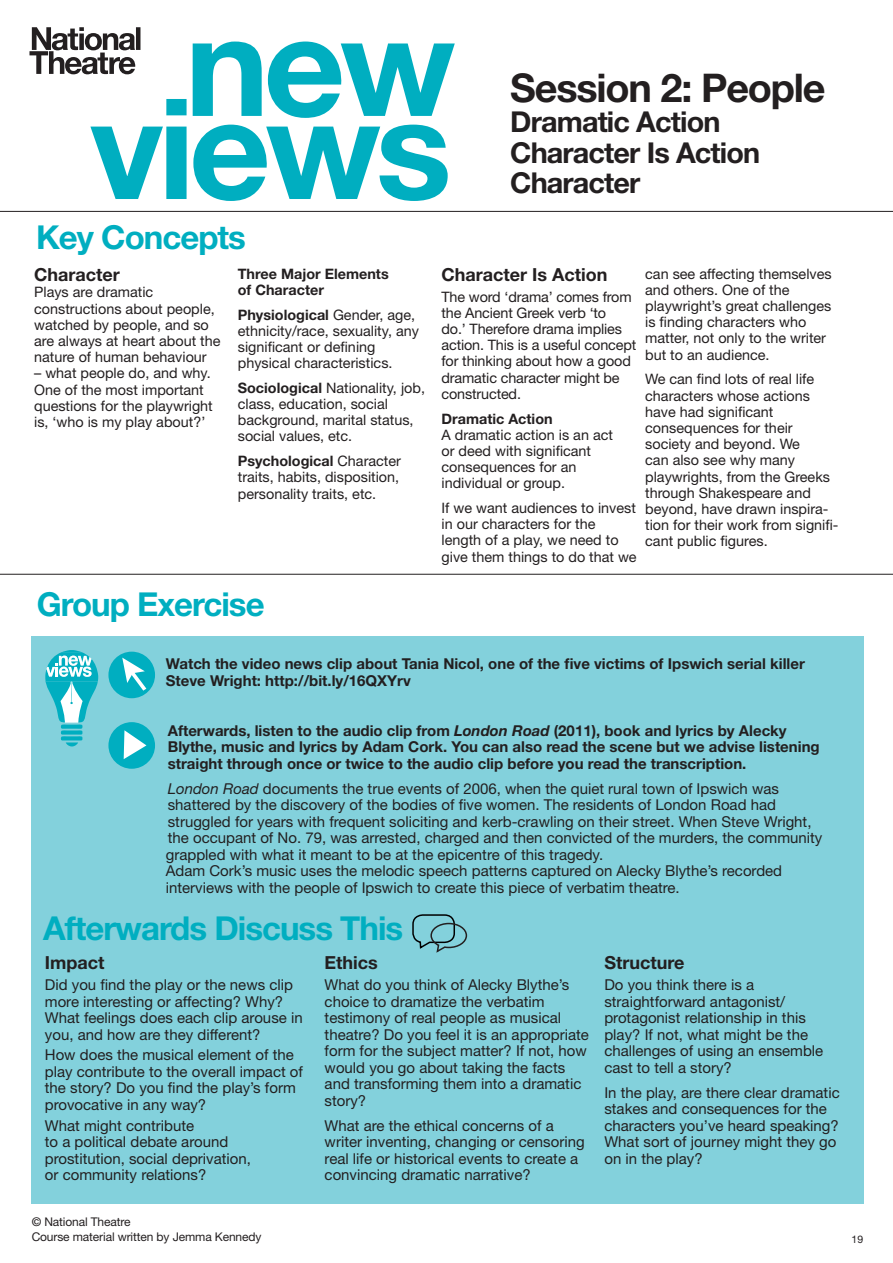
<style>
.page{position:relative;width:893px;height:1263px;background:#fff}
.page>*{position:absolute;margin:0;border:0;box-sizing:border-box;transform-origin:0 0}
.t1{font:700 39.6px "Helvetica Neue LT Std";letter-spacing:-.03em;color:#231f20}
.t2{font:700 33px "Helvetica Neue LT Std";letter-spacing:-.03em;color:#00aec0}
.t3{font:700 28.8px/30.6px "Helvetica Neue LT Std";letter-spacing:-.03em;color:#231f20}
.t4{font:700 18px "Helvetica Neue LT Std";color:#231f20}
.t5{font:15px/16.5px "Helvetica Neue LT Std";color:#231f20}
.t6{font:700 15px/16.5px "Helvetica Neue LT Std";color:#231f20}
.t7{font:14.4px/16.2px "Helvetica Neue LT Std";color:#231f20}
.t8{font:700 14.4px/16.2px "Helvetica Neue LT Std";color:#231f20}
.t9{font:12px/15px "Helvetica Neue LT Std";letter-spacing:-.01em;color:#231f20}
.t10{font:10.5px "Helvetica Neue LT Std";color:#231f20}
.s1{font-weight:700}
.s2{font-style:italic}
.s3{font-weight:500}
</style>
<div class="page">
<div style="left:31px;top:636px;width:832px;height:567px;background:#83d1dc"></div>
<hr style="left:0;top:574px;width:893px;height:1px;background:#231f20">
<svg style="left:193px;top:42px;width:69px;height:74px"></svg>
<svg style="left:268px;top:42px;width:187px;height:76px"></svg>
<svg style="left:90px;top:99px;width:97px;height:100px"></svg>
<svg style="left:193px;top:125px;width:255px;height:76px"></svg>
<hr style="left:136px;top:27px;width:4px;height:23px;background:#231f20">
<svg style="left:29px;top:27px;width:107px;height:47px"></svg>
<hr style="left:0;top:211px;width:893px;height:1px;background:#231f20">
<div style="left:108px;top:722px;width:47px;height:47px;background:#00aec0;border-radius:50%"></div>
<svg style="left:124px;top:730px;width:22px;height:29px"></svg>
<svg style="left:412px;top:914px;width:56px;height:39px"></svg>
<svg style="left:45px;top:650px;width:53px;height:96px"></svg>
<div style="left:108px;top:652px;width:47px;height:46px;background:#00aec0;border-radius:50%"></div>
<svg style="left:122px;top:658px;width:24px;height:33px"></svg>
<h2 class="t2" style="left:36px;top:217px;width:211px">Key Concepts</h2>
<p class="t4" style="left:34px;top:264px;width:87px">Character</p>
<p class="t7" style="left:34px;top:284px;width:188px">Plays are dramatic constructions about people, watched by people, and so are always at heart about the nature of human behaviour</p>
<p class="t7" style="left:34px;top:365px;width:180px">– what people do, and why.<br>One of the most important questions for the playwright is, ‘who is my play about?’</p>
<p class="t8" style="left:238px;top:265px;width:152px">Three Major Elements of Character</p>
<p class="t7" style="left:238px;top:306px;width:183px"><span class="s1">Physiological</span> Gender, age, ethnicity/race, sexuality, any significant or defining physical characteristics.</p>
<p class="t7" style="left:238px;top:379px;width:189px"><span class="s1">Sociological</span> Nationality, job, class, education, social background, marital status, social values, etc.</p>
<p class="t7" style="left:238px;top:453px;width:165px"><span class="s1">Psychological</span> Character traits, habits, disposition, personality traits, etc.</p>
<h1 class="t1" style="left:510px;top:63px;width:317px">Session 2: People</h1>
<h3 class="t3" style="left:510px;top:106px;width:252px">Dramatic Action<br>Character Is Action<br>Character</h3>
<p class="t4" style="left:441px;top:264px;width:167px">Character Is Action</p>
<p class="t7" style="left:441px;top:288px;width:196px">The word ‘drama’ comes from the Ancient Greek verb ‘to<br>do.’ Therefore drama implies action. This is a useful concept for thinking about how a good dramatic character might be constructed.</p>
<p class="t8" style="left:441px;top:410px;width:113px">Dramatic Action</p>
<p class="t7" style="left:441px;top:426px;width:173px">A dramatic action is an act or deed with significant consequences for an individual or group.</p>
<p class="t7" style="left:441px;top:500px;width:197px">If we want audiences to invest in our characters for the length of a play, we need to give them things to do that we</p>
<p class="t7" style="left:645px;top:265px;width:188px">can see affecting themselves and others. One of the playwright’s great challenges is finding characters who matter, not only to the writer but to an audience.</p>
<p class="t7" style="left:645px;top:371px;width:195px">We can find lots of real life characters whose actions have had significant consequences for their society and beyond. We<br>can also see why many playwrights, from the Greeks through Shakespeare and beyond, have drawn inspira&shy;tion for their work from signifi&shy;cant public figures.</p>
<h2 class="t2" style="left:37px;top:584px;width:229px">Group Exercise</h2>
<p class="t6" style="left:166px;top:655px;width:640px">Watch the video news clip about Tania Nicol, one of the five victims of Ipswich serial killer<br>Steve Wright: http://bit.ly/16QXYrv</p>
<p class="t6" style="left:168px;top:722px;width:653px">Afterwards, listen to the audio clip from <span class="s2">London Road</span> (2011), book and lyrics by Alecky<br>Blythe, music and lyrics by Adam Cork. You can also read the scene but we advise listening straight through once or twice to the audio clip before you read the transcription.</p>
<p class="t5" style="left:166px;top:780px;width:658px"><span class="s2">London Road</span> documents the true events of 2006, when the quiet rural town of Ipswich was shattered by the discovery of the bodies of five women. The residents of London Road had struggled for years with frequent soliciting and kerb-crawling on their street. When Steve Wright, the occupant of No. 79, was arrested, charged and then convicted of the murders, the community grappled with what it meant to be at the epicentre of this tragedy.<br>Adam Cork’s music uses the melodic speech patterns captured on Alecky Blythe’s recorded interviews with the people of Ipswich to create this piece of verbatim theatre.</p>
<h2 class="t2" style="left:43px;top:908px;width:362px">Afterwards Discuss This</h2>
<p class="t4" style="left:45px;top:952px;width:61px">Impact</p>
<p class="t5" style="left:45px;top:976px;width:259px">Did you find the play or the news clip more interesting or affecting? Why?<br>What feelings does each clip arouse in you, and how are they different?</p>
<p class="t5" style="left:45px;top:1046px;width:260px">How does the musical element of the play contribute to the overall impact of the story? Do you find the play’s form provocative in any way?</p>
<p class="t5" style="left:45px;top:1117px;width:208px">What might contribute<br>to a political debate around prostitution, social deprivation, or community relations?</p>
<p class="t4" style="left:604px;top:952px;width:82px">Structure</p>
<p class="t5" style="left:604px;top:976px;width:220px">Do you think there is a straightforward antagonist/ protagonist relationship in this play? If not, what might be the challenges of using an ensemble cast to tell a story?</p>
<p class="t5" style="left:604px;top:1084px;width:237px">In the play, are there clear dramatic stakes and consequences for the characters you’ve heard speaking?<br>What sort of journey might they go on in the play?</p>
<p class="t4" style="left:325px;top:952px;width:55px">Ethics</p>
<p class="t5" style="left:325px;top:976px;width:266px">What do you think of Alecky Blythe’s choice to dramatize the verbatim testimony of real people as musical theatre? Do you feel it is an appropriate form for the subject matter? If not, how would you go about taking the facts and transforming them into a dramatic story?</p>
<p class="t5" style="left:325px;top:1117px;width:262px">What are the ethical concerns of a writer inventing, changing or censoring real life or historical events to create a convincing dramatic narrative?</p>
<p class="t9" style="left:32px;top:1214px;width:231px"><span class="s3">©</span> National Theatre<br>Course material written by Jemma Kennedy</p>
<p class="t10" style="left:851px;top:1233px;width:13px">19</p>
</div>
